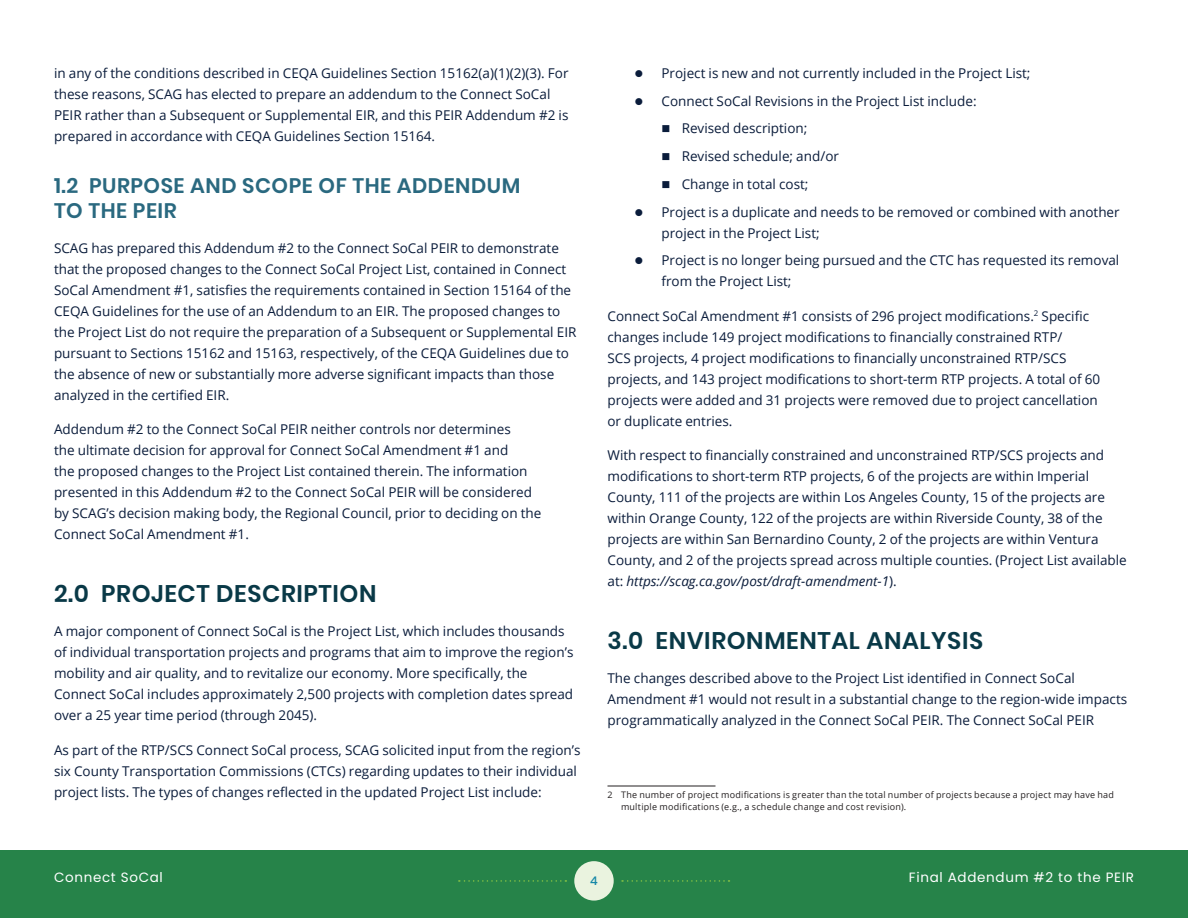
<style>
.page{position:relative;width:1188px;height:918px;background:#fff}
.page>*{position:absolute;margin:0;border:0;box-sizing:border-box;transform-origin:0 0}
.Heading_1{font:600 24px "Poppins";letter-spacing:.025em;color:#093947}
.Heading_2{font:600 21px/25.2px "Poppins";letter-spacing:.025em;color:#2a6980}
.t1{font:13.5px/21px "Open Sans";color:#0a1c3b}
.t2{font:13.5px "Poppins";letter-spacing:.05em;color:#fff}
.t3{font:500 12px "Poppins";color:#1587a7}
.Footnote{font:9px/12px "Open Sans";letter-spacing:.025em;color:#231f20}
.s1{font-style:italic}
</style>
<div class="page">
<div style="left:0;top:850px;width:1188px;height:68px;background:#268349"></div>
<svg style="left:459px;top:880px;width:107px;height:2px"></svg>
<div style="left:574px;top:861px;width:40px;height:40px;background:#eaf3df;border-radius:50%"></div>
<svg style="left:622px;top:880px;width:108px;height:2px"></svg>
<hr style="left:608px;top:786px;width:108px;height:1px;background:#231f20">
<p class="t1" style="left:54px;top:62px;width:516px">in any of the conditions described in CEQA Guidelines Section 15162(a)(1)(2)(3). For these reasons, SCAG has elected to prepare an addendum to the Connect SoCal PEIR rather than a Subsequent or Supplemental EIR, and this PEIR Addendum #2 is prepared in accordance with CEQA Guidelines Section 15164.</p>
<p class="Heading_2" style="left:54px;top:173px;width:468px">1.2 PURPOSE AND SCOPE OF THE ADDENDUM<br>TO THE PEIR</p>
<p class="t1" style="left:54px;top:237px;width:524px">SCAG has prepared this Addendum #2 to the Connect SoCal PEIR to demonstrate that the proposed changes to the Connect SoCal Project List, contained in Connect SoCal Amendment #1, satisfies the requirements contained in Section 15164 of the CEQA Guidelines for the use of an Addendum to an EIR. The proposed changes to the Project List do not require the preparation of a Subsequent or Supplemental EIR pursuant to Sections 15162 and 15163, respectively, of the CEQA Guidelines due to the absence of new or substantially more adverse significant impacts than those analyzed in the certified EIR.</p>
<p class="t1" style="left:54px;top:418px;width:489px">Addendum #2 to the Connect SoCal PEIR neither controls nor determines<br>the ultimate decision for approval for Connect SoCal Amendment #1 and<br>the proposed changes to the Project List contained therein. The information presented in this Addendum #2 to the Connect SoCal PEIR will be considered by SCAG’s decision making body, the Regional Council, prior to deciding on the Connect SoCal Amendment #1.</p>
<p class="Heading_1" style="left:54px;top:579px;width:324px">2.0 PROJECT DESCRIPTION</p>
<p class="t1" style="left:54px;top:621px;width:521px">A major component of Connect SoCal is the Project List, which includes thousands of individual transportation projects and programs that aim to improve the region’s mobility and air quality, and to revitalize our economy. More specifically, the Connect SoCal includes approximately 2,500 projects with completion dates spread over a 25 year time period (through 2045).</p>
<p class="t1" style="left:54px;top:739px;width:528px">As part of the RTP/SCS Connect SoCal process, SCAG solicited input from the region’s six County Transportation Commissions (CTCs) regarding updates to their individual project lists. The types of changes reflected in the updated Project List include:</p>
<p class="t1" style="left:662px;top:62px;width:371px">Project is new and not currently included in the Project List;</p>
<p class="t1" style="left:662px;top:90px;width:317px">Connect SoCal Revisions in the Project List include:</p>
<p class="t1" style="left:682px;top:118px;width:127px">Revised description;</p>
<p class="t1" style="left:682px;top:145px;width:159px">Revised schedule; and/or</p>
<p class="t1" style="left:682px;top:173px;width:128px">Change in total cost;</p>
<p class="t1" style="left:662px;top:201px;width:460px">Project is a duplicate and needs to be removed or combined with another project in the Project List;</p>
<p class="t1" style="left:662px;top:250px;width:459px">Project is no longer being pursued and the CTC has requested its removal from the Project List;</p>
<p class="t1" style="left:608px;top:305px;width:494px">Connect SoCal Amendment #1 consists of 296 project modifications.<sup>2</sup> Specific changes include 149 project modifications to financially constrained RTP/<br>SCS projects, 4 project modifications to financially unconstrained RTP/SCS projects, and 143 project modifications to short-term RTP projects. A total of 60 projects were added and 31 projects were removed due to project cancellation or duplicate entries.</p>
<p class="t1" style="left:608px;top:445px;width:521px">With respect to financially constrained and unconstrained RTP/SCS projects and modifications to short-term RTP projects, 6 of the projects are within Imperial County, 111 of the projects are within Los Angeles County, 15 of the projects are within Orange County, 122 of the projects are within Riverside County, 38 of the projects are within San Bernardino County, 2 of the projects are within Ventura County, and 2 of the projects spread across multiple counties. (Project List available at: <span class="s1">https://scag.ca.gov/post/draft-amendment-1</span>).</p>
<p class="Heading_1" style="left:608px;top:627px;width:377px">3.0 ENVIRONMENTAL ANALYSIS</p>
<p class="t1" style="left:608px;top:668px;width:521px">The changes described above to the Project List identified in Connect SoCal<br>Amendment #1 would not result in a substantial change to the region-wide impacts programmatically analyzed in the Connect SoCal PEIR. The Connect SoCal PEIR</p>
<p class="Footnote" style="left:621px;top:789px;width:495px;text-indent:-14px">2 The number of project modifications is greater than the total number of projects because a project may have had multiple modifications (e.g., a schedule change and cost revision).</p>
<p class="t2" style="left:54px;top:869px;width:110px">Connect SoCal</p>
<p class="t3" style="left:590px;top:874px;width:9px">4</p>
<p class="t2" style="left:909px;top:869px;width:227px">Final Addendum #2 to the PEIR</p>
</div>
